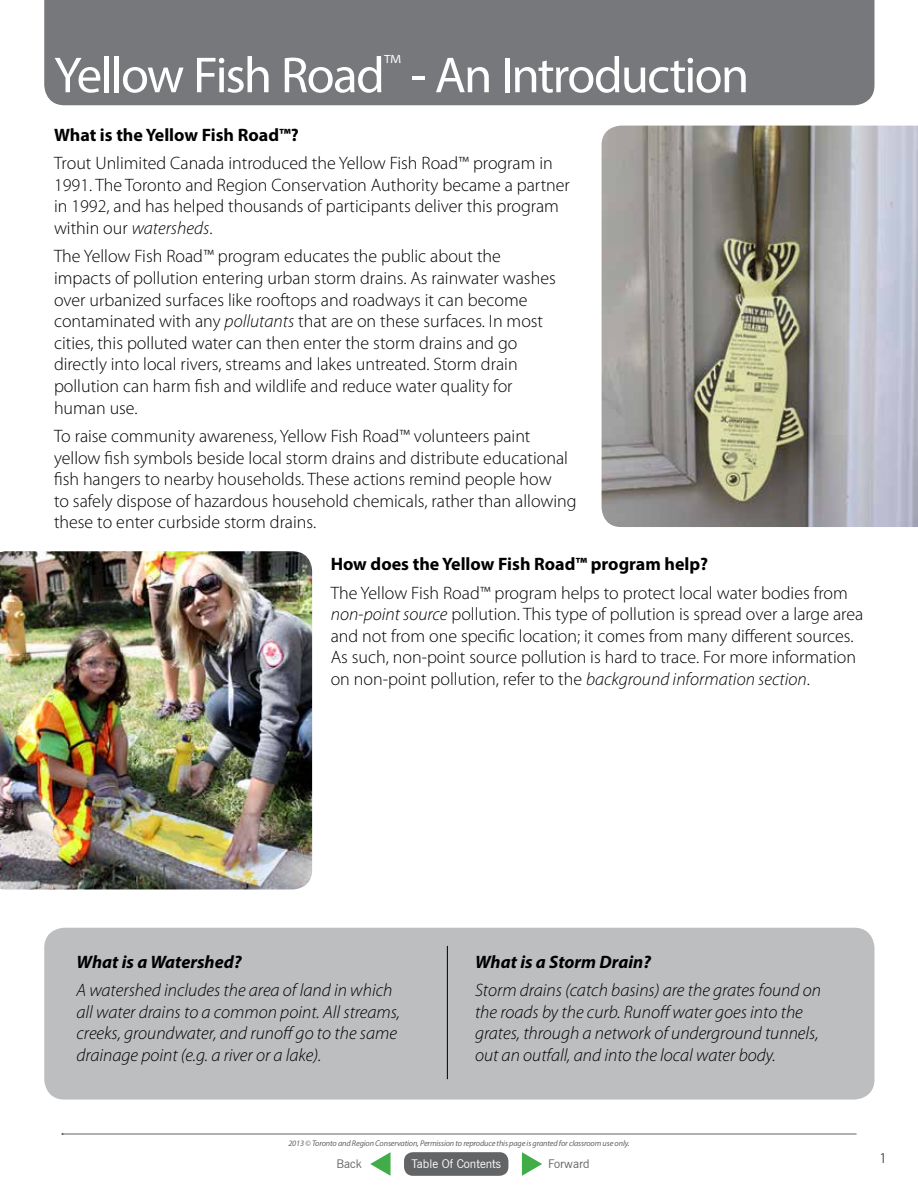
<style>
.page{position:relative;width:918px;height:1188px;background:#fff}
.page>*{position:absolute;margin:0;border:0;box-sizing:border-box;transform-origin:0 0}
.t1{font:51px "Myriad Pro";letter-spacing:-.035em;color:#fff}
.t2{font:300 18px/21.6px "Myriad Pro";color:#000}
.t3{font:italic 300 18px/21.6px "Myriad Pro";color:#000}
.t4{font:700 18px "Myriad Pro";color:#000}
.t5{font:italic 700 18px "Myriad Pro";color:#000}
.t6{font:300 15px "Myriad Pro";color:#000}
.t7{font:12px "News Gothic BT";color:#fff}
.t8{font:12px "News Gothic BT";color:#636466}
.t9{font:italic 8.25px "Myriad Pro";letter-spacing:-.02em;color:#636466}
.s1{font-style:italic}
</style>
<div class="page">
<hr style="left:63px;top:1134px;width:794px;height:1px;background:#636466">
<div style="left:44px;top:0;width:830px;height:105px;background:#77787b"></div>
<div style="left:44px;top:928px;width:830px;height:172px;background:#bcbec0;border-radius:20px"></div>
<hr style="left:447px;top:946px;width:1px;height:133px;background:#000">
<img style="left:0;top:551px;width:312px;height:339px">
<img style="left:602px;top:126px;width:316px;height:401px">
<div style="left:404px;top:1152px;width:104px;height:24px;background:#636466;border-radius:9px"></div>
<svg style="left:370px;top:1152px;width:21px;height:24px"></svg>
<svg style="left:522px;top:1152px;width:20px;height:24px"></svg>
<h1 class="t1" style="left:54px;top:44px;width:697px">Yellow Fish Road<sup>™</sup> - An Introduction</h1>
<p class="t4" style="left:54px;top:123px;width:246px">What is the Yellow Fish Road™?</p>
<p class="t2" style="left:54px;top:153px;width:517px">Trout Unlimited Canada introduced the Yellow Fish Road™ program in 1991. The Toronto and Region Conservation Authority became a partner in 1992, and has helped thousands of participants deliver this program within our <span class="s1">watersheds</span>.</p>
<p class="t2" style="left:54px;top:246px;width:503px">The Yellow Fish Road™ program educates the public about the impacts of pollution entering urban storm drains. As rainwater washes over urbanized surfaces like rooftops and roadways it can become contaminated with any <span class="s1">pollutants</span> that are on these surfaces. In most cities, this polluted water can then enter the storm drains and go directly into local rivers, streams and lakes untreated. Storm drain pollution can harm fish and wildlife and reduce water quality for human use.</p>
<p class="t2" style="left:54px;top:425px;width:524px">To raise community awareness, Yellow Fish Road™ volunteers paint yellow fish symbols beside local storm drains and distribute educational fish hangers to nearby households. These actions remind people how<br>to safely dispose of hazardous household chemicals, rather than allowing these to enter curbside storm drains.</p>
<p class="t4" style="left:331px;top:552px;width:379px">How does the Yellow Fish Road™ program help?</p>
<p class="t2" style="left:331px;top:582px;width:534px">The Yellow Fish Road™ program helps to protect local water bodies from <span class="s1">non-point source</span> pollution. This type of pollution is spread over a large area and not from one specific location; it comes from many different sources.<br>As such, non-point source pollution is hard to trace. For more information on non-point pollution, refer to the <span class="s1">background information section</span>.</p>
<p class="t5" style="left:76px;top:950px;width:167px">What is a Watershed?</p>
<p class="t3" style="left:76px;top:980px;width:325px">A watershed includes the area of land in which all water drains to a common point. All streams, creeks, groundwater, and runoff go to the same drainage point (e.g. a river or a lake).</p>
<p class="t5" style="left:475px;top:950px;width:178px">What is a Storm Drain?</p>
<p class="t3" style="left:475px;top:980px;width:347px">Storm drains (catch basins) are the grates found on the roads by the curb. Runoff water goes into the grates, through a network of underground tunnels, out an outfall, and into the local water body.</p>
<p class="t9" style="left:288px;top:1138px;width:343px">2013 © Toronto and Region Conservation, Permission to reproduce this page is granted for classroom use only.</p>
<p class="t8" style="left:337px;top:1156px;width:27px">Back</p>
<p class="t7" style="left:411px;top:1156px;width:91px">Table Of Contents</p>
<p class="t8" style="left:548px;top:1156px;width:43px">Forward</p>
<p class="t6" style="left:879px;top:1150px;width:9px">1</p>
</div>
